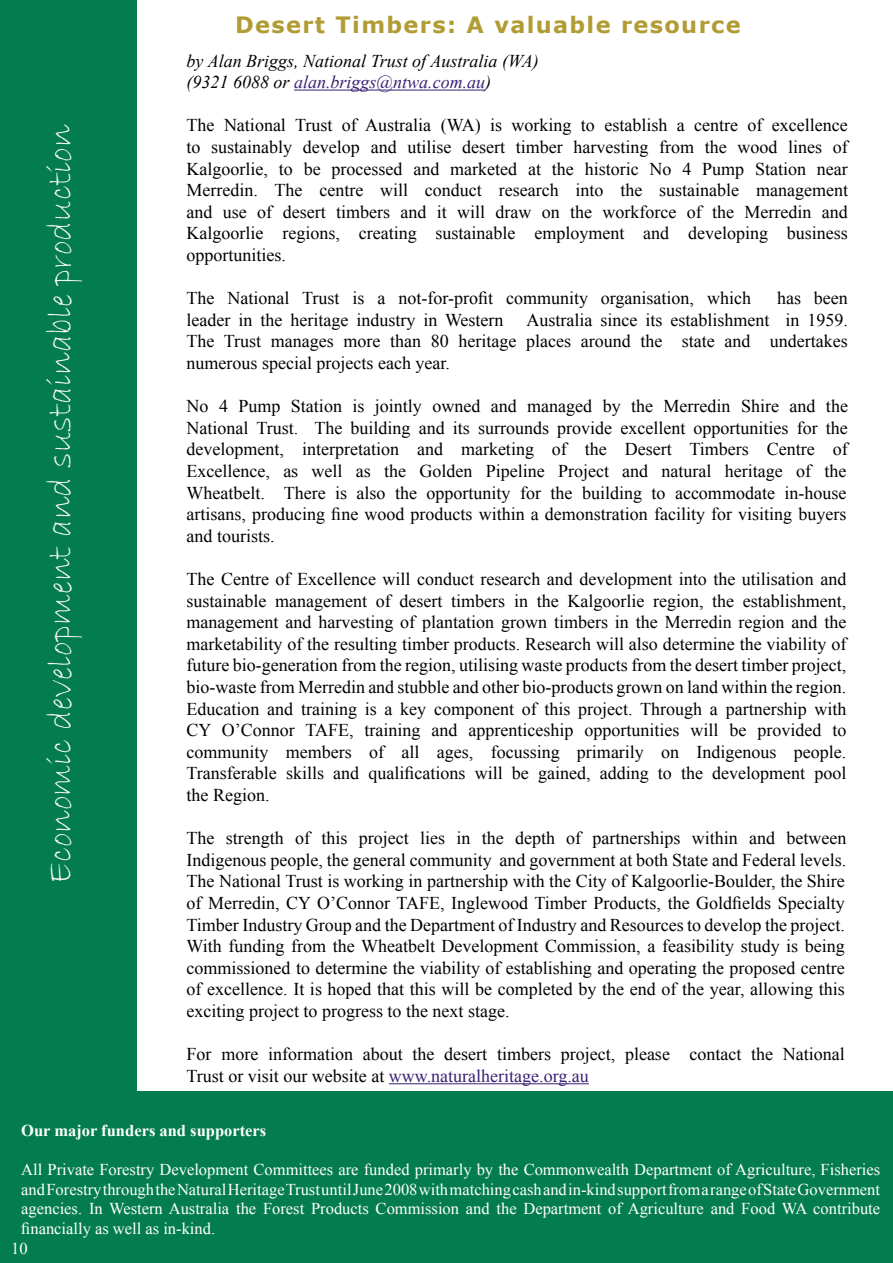
<style>
.page{position:relative;width:893px;height:1263px;background:#fff}
.page>*{position:absolute;margin:0;border:0;box-sizing:border-box;transform-origin:0 0}
.t1{font:36px "Bradley Hand ITC";color:#f9f9f9}
.t2{font:700 22.5px "Verdana";letter-spacing:.06em;color:#b19c34}
.t3{font:18px/21.6px "Times New Roman";color:#000;text-align:justify}
.t4{font:italic 18px/21.6px "Times New Roman";color:#000}
.t5{font:16.5px/19.5px "Times New Roman";color:#fff;text-align:justify}
.t6{font:700 16.5px "Times New Roman";color:#fff}
.s1{color:#382173}
</style>
<div class="page">
<div style="left:18px;top:0;width:119px;height:1263px;background:#037d4f"></div>
<div style="left:0;top:1091px;width:893px;height:172px;background:#037d4f"></div>
<div style="left:0;top:0;width:19px;height:1263px;background:#037d4f"></div>
<hr style="left:294px;top:90px;width:191px;height:1px;background:#382173">
<hr style="left:389px;top:1083px;width:200px;height:1px;background:#382173">
<h1 class="t1" style="left:37px;top:884px;width:761px;rotate:-90deg">Economic development and sustainable production</h1>
<p class="t2" style="left:235px;top:11px;width:507px">Desert Timbers: A valuable resource</p>
<p class="t4" style="left:187px;top:49px;width:354px">by Alan Briggs, National Trust of Australia (WA) (9321 6088 or <span class="s1">alan.briggs@ntwa.com.au</span>)</p>
<p class="t3" style="left:187px;top:114px;width:663px">The National Trust of Australia (WA) is working to establish a centre of excellence to sustainably develop and utilise desert timber harvesting from the wood lines of Kalgoorlie, to be processed and marketed at the historic No 4 Pump Station near Merredin. The centre will conduct research into the sustainable management and use of desert timbers and it will draw on the workforce of the Merredin and Kalgoorlie regions, creating sustainable employment and developing business opportunities.</p>
<p class="t3" style="left:187px;top:287px;width:566px">The National Trust is a not-for-profit community organisation, which</p>
<p class="t3" style="left:777px;top:287px;width:72px">has been</p>
<p class="t3" style="left:187px;top:309px;width:319px">leader in the heritage industry in Western</p>
<p class="t3" style="left:187px;top:309px;width:663px;text-indent:340px">Australia since its establishment in 1959.<br>The Trust manages more than 80 heritage places around the state and undertakes numerous special projects each year.</p>
<p class="t3" style="left:187px;top:395px;width:663px">No 4 Pump Station is jointly owned and managed by the Merredin Shire and the National Trust. The building and its surrounds provide excellent opportunities for the development, interpretation and marketing of the Desert Timbers Centre of Excellence, as well as the Golden Pipeline Project and natural heritage of the Wheatbelt. There is also the opportunity for the building to accommodate in-house artisans, producing fine wood products within a demonstration facility for visiting buyers and tourists.</p>
<p class="t3" style="left:187px;top:568px;width:661px">The Centre of Excellence will conduct research and development into the utilisation and sustainable management of desert timbers in the Kalgoorlie region, the establishment, management and harvesting of plantation grown timbers in the Merredin region and the marketability of the resulting timber products. Research will also determine the viability of future bio-generation from the region, utilising waste products from the desert timber project, bio-waste from Merredin and stubble and other bio-products grown on land within the region.<br>Education and training is a key component of this project. Through a partnership with CY O’Connor TAFE, training and apprenticeship opportunities will be provided to community members of all ages, focussing primarily on Indigenous people.<br>Transferable skills and qualifications will be gained, adding to the development pool the Region.</p>
<p class="t3" style="left:187px;top:827px;width:661px">The strength of this project lies in the depth of partnerships within and between Indigenous people, the general community and government at both State and Federal levels.<br>The National Trust is working in partnership with the City of Kalgoorlie-Boulder, the Shire of Merredin, CY O’Connor TAFE, Inglewood Timber Products, the Goldfields Specialty Timber Industry Group and the Department of Industry and Resources to develop the project.<br>With funding from the Wheatbelt Development Commission, a feasibility study is being commissioned to determine the viability of establishing and operating the proposed centre of excellence. It is hoped that this will be completed by the end of the year, allowing this exciting project to progress to the next stage.</p>
<p class="t3" style="left:187px;top:1043px;width:660px">For more information about the desert timbers project, please contact the National<br>Trust or visit our website at <span class="s1">www.naturalheritage.org.au</span></p>
<p class="t6" style="left:21px;top:1119px;width:247px">Our major funders and supporters</p>
<p class="t5" style="left:21px;top:1160px;width:860px">All Private Forestry Development Committees are funded primarly by the Commonwealth Department of Agriculture, Fisheries and Forestry through the Natural Heritage Trust until June 2008 with matching cash and in-kind support from a range of State Government agencies. In Western Australia the Forest Products Commission and the Department of Agriculture and Food WA contribute financially as well as in-kind.</p>
<p class="t5" style="left:11px;top:1238px;width:18px">10</p>
</div>
